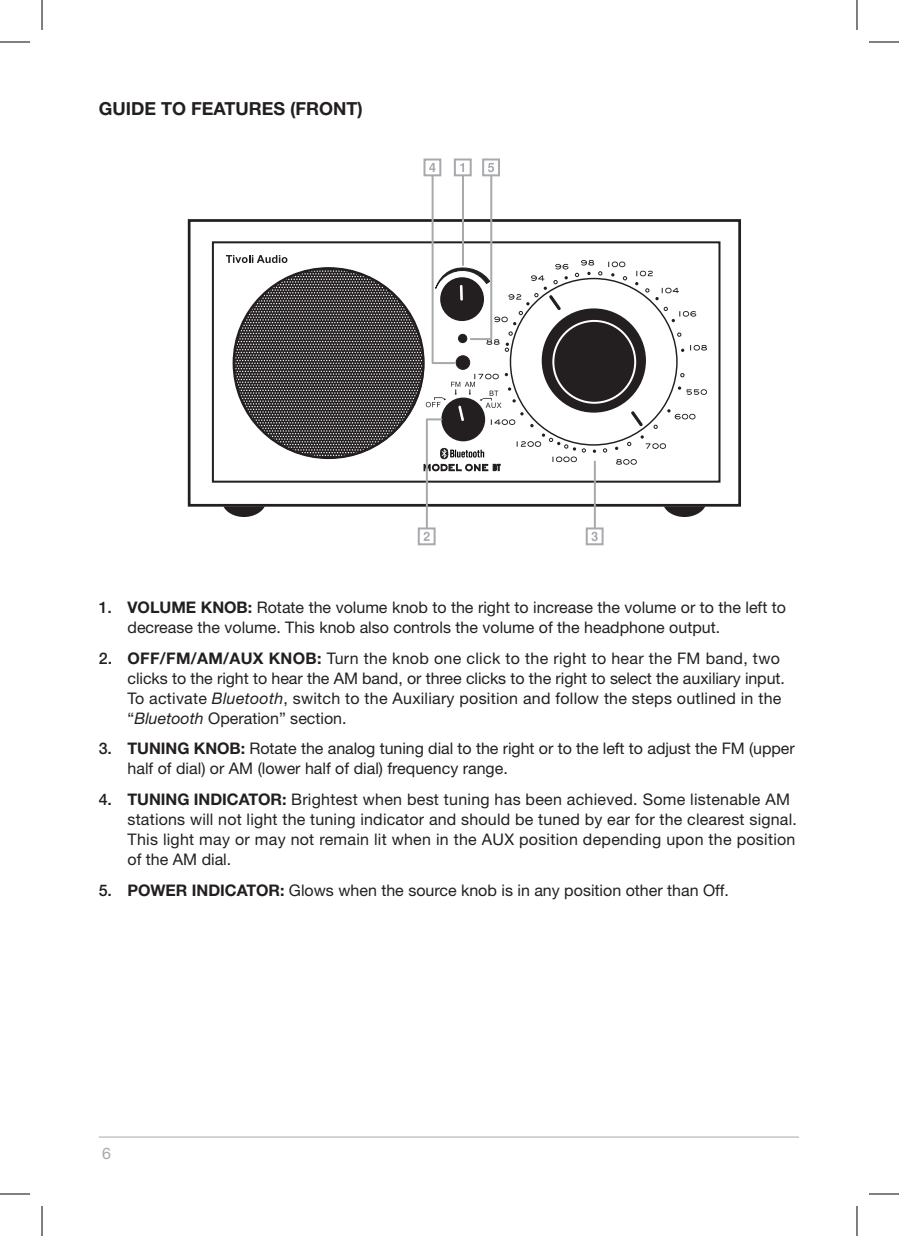
<style>
.page{position:relative;width:899px;height:1236px;background:#fff}
.page>*{position:absolute;margin:0;border:0;box-sizing:border-box;transform-origin:0 0}
.t1{font:700 18px "Helvetica Neue";color:#231f20}
.t2{font:16px/20px "Helvetica Neue";color:#231f20}
.t3{font:700 16px "Helvetica Neue";letter-spacing:-.005em;color:#231f20}
.t4{font:16px "Helvetica Neue";color:#a8a9ad}
.s1{font-weight:700}
.s2{font-weight:500}
.s3{font-style:italic}
</style>
<div class="page">
<hr style="left:99px;top:1137px;width:700px;height:1px;background:#a8a9ad">
<div style="left:188px;top:219px;width:553px;height:288px;border:3px solid #231f20"></div>
<svg style="left:223px;top:506px;width:42px;height:11px"></svg>
<svg style="left:664px;top:506px;width:41px;height:11px"></svg>
<div style="left:454px;top:159px;width:18px;height:17px;border:2px solid #a8a9ad"></div>
<svg style="left:460px;top:163px;width:4px;height:9px"></svg>
<div style="left:418px;top:527px;width:17px;height:18px;border:2px solid #a8a9ad"></div>
<svg style="left:423px;top:532px;width:6px;height:9px"></svg>
<div style="left:423px;top:159px;width:18px;height:17px;border:2px solid #a8a9ad"></div>
<svg style="left:429px;top:163px;width:6px;height:9px"></svg>
<div style="left:482px;top:159px;width:18px;height:17px;border:2px solid #a8a9ad"></div>
<svg style="left:488px;top:163px;width:6px;height:9px"></svg>
<svg style="left:226px;top:241px;width:481px;height:245px"></svg>
<hr style="left:426px;top:482px;width:2px;height:46px;background:#a8a9ad">
<div style="left:586px;top:527px;width:17px;height:18px;border:2px solid #a8a9ad"></div>
<svg style="left:591px;top:532px;width:6px;height:9px"></svg>
<hr style="left:594px;top:461px;width:2px;height:23px;background:#a8a9ad">
<hr style="left:594px;top:482px;width:2px;height:46px;background:#a8a9ad">
<hr style="left:462px;top:175px;width:2px;height:68px;background:#a8a9ad">
<hr style="left:431px;top:175px;width:2px;height:68px;background:#a8a9ad">
<hr style="left:490px;top:175px;width:2px;height:68px;background:#a8a9ad">
<hr style="left:0;top:42px;width:30px;height:1px;background:#000">
<hr style="left:869px;top:42px;width:30px;height:1px;background:#000">
<hr style="left:0;top:1194px;width:30px;height:1px;background:#000">
<hr style="left:869px;top:1194px;width:30px;height:1px;background:#000">
<hr style="left:42px;top:0;width:1px;height:30px;background:#000">
<hr style="left:42px;top:1206px;width:1px;height:30px;background:#000">
<hr style="left:856px;top:0;width:1px;height:30px;background:#000">
<hr style="left:856px;top:1206px;width:1px;height:30px;background:#000">
<p class="t1" style="left:99px;top:97px;width:266px">GUIDE TO FEATURES (FRONT)</p>
<p class="t2" style="left:128px;top:597px;width:660px;text-indent:73px"><span class="s1">KNOB:</span> Rotate the volume knob to the right to increase the volume or to the left to decrease the volume. This knob also controls the volume of the headphone output.</p>
<p class="t3" style="left:99px;top:648px;width:41px"><span class="s2">2.</span> OFF</p>
<p class="t3" style="left:99px;top:597px;width:42px"><span class="s2">1.</span> VOLUME</p>
<p class="t2" style="left:128px;top:648px;width:659px;text-indent:32px"><span class="s1">/FM/AM/AUX KNOB:</span> Turn the knob one click to the right to hear the FM band, two clicks to the right to hear the AM band, or three clicks to the right to select the auxiliary input.<br>To activate <span class="s3">Bluetooth</span>, switch to the Auxiliary position and follow the steps outlined in the “<span class="s3">Bluetooth</span> Operation” section.</p>
<p class="t3" style="left:99px;top:739px;width:41px"><span class="s2">3.</span> TUN</p>
<p class="t2" style="left:128px;top:738px;width:668px;text-indent:33px"><span class="s1">ING KNOB:</span> Rotate the analog tuning dial to the right or to the left to adjust the FM (upper half of dial) or AM (lower half of dial) frequency range.</p>
<p class="t3" style="left:99px;top:790px;width:41px"><span class="s2">4.</span> TUN</p>
<p class="t3" style="left:161px;top:790px;width:78px">ING INDICATOR</p>
<p class="t2" style="left:128px;top:789px;width:671px;text-indent:154px"><span class="s1">:</span> Brightest when best tuning has been achieved. Some listenable AM stations will not light the tuning indicator and should be tuned by ear for the clearest signal.<br>This light may or may not remain lit when in the AUX position depending upon the position of the AM dial.</p>
<p class="t3" style="left:99px;top:880px;width:138px"><span class="s2">5.</span> POWER INDICATOR</p>
<p class="t2" style="left:280px;top:880px;width:450px"><span class="s1">:</span> Glows when the source knob is in any position other than Off.</p>
<p class="t4" style="left:102px;top:1143px;width:10px">6</p>
</div>
